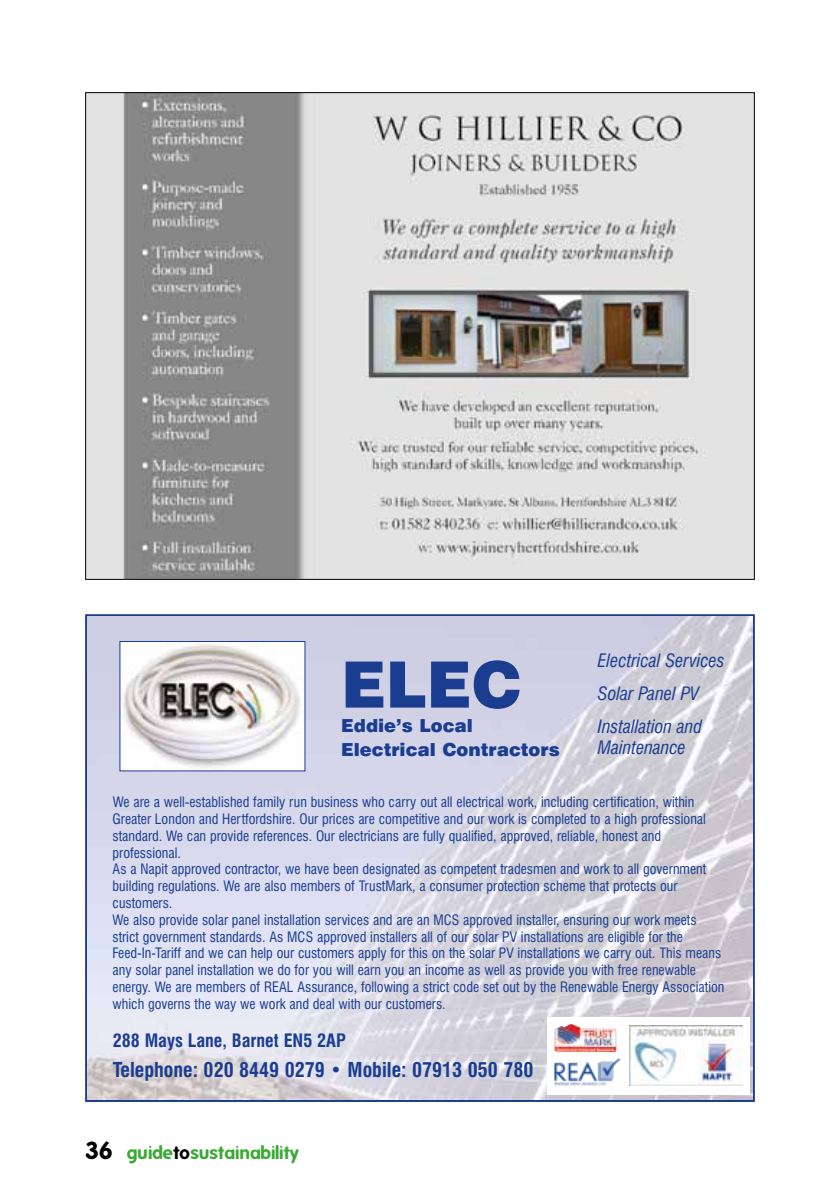
<style>
.page{position:relative;width:840px;height:1191px;background:#fff}
.page>*{position:absolute;margin:0;border:0;box-sizing:border-box;transform-origin:0 0}
.t1{font:900 64px "Swiss 721 BT";color:#1a3d90}
.t2{font:700 condensed 20px "Swiss 721 BT";color:#1a3d90}
.t3{font:italic condensed 18px/33px "Swiss 721 BT";color:#1a3d90}
.t4{font:900 18px/24px "Swiss 721 BT";color:#1a3d90}
.t5{font:700 condensed 18px "Swiss 721 BT";color:#1a3d90}
.t6{font:700 18px "Folks";color:#3aaa35}
.t7{font:condensed 14px/16.8px "Swiss 721 BT";color:#1a3d90}
.s1{font-size:24px;color:#000}
.s2{color:#000}
</style>
<div class="page">
<img style="left:87px;top:616px;width:665px;height:483px">
<img style="left:121px;top:643px;width:182px;height:126px">
<div style="left:547px;top:1017px;width:202px;height:77px;background:#fff"></div>
<img style="left:629px;top:1025px;width:113px;height:61px">
<img style="left:554px;top:1058px;width:66px;height:28px">
<img style="left:554px;top:1023px;width:62px;height:29px">
<img style="left:87px;top:94px;width:665px;height:484px">
<h1 class="t1" style="left:341px;top:646px;width:181px">ELEC</h1>
<p class="t4" style="left:341px;top:713px;width:220px">Eddie’s Local<br>Electrical Contractors</p>
<p class="t3" style="left:597px;top:643px;width:128px">Electrical Services<br>Solar Panel PV<br>Installation and</p>
<p class="t3" style="left:597px;top:731px;width:89px">Maintenance</p>
<p class="t7" style="left:112px;top:793px;width:613px">We are a well-established family run business who carry out all electrical work, including certification, within Greater London and Hertfordshire. Our prices are competitive and our work is completed to a high professional standard. We can provide references. Our electricians are fully qualified, approved, reliable, honest and professional.<br>As a Napit approved contractor, we have been designated as competent tradesmen and work to all government building regulations. We are also members of TrustMark, a consumer protection scheme that protects our customers.<br>We also provide solar panel installation services and are an MCS approved installer, ensuring our work meets strict government standards. As MCS approved installers all of our solar PV installations are eligible for the Feed-In-Tariff and we can help our customers apply for this on the solar PV installations we carry out. This means any solar panel installation we do for you will earn you an income as well as provide you with free renewable energy. We are members of REAL Assurance, following a strict code set out by the Renewable Energy Association which governs the way we work and deal with our customers.</p>
<p class="t5" style="left:113px;top:1029px;width:235px">288 Mays Lane, Barnet EN5 2AP</p>
<h2 class="t2" style="left:113px;top:1058px;width:422px">Telephone: 020 8449 0279 • Mobile: 07913 050 780</h2>
<p class="t6" style="left:85px;top:1142px;width:215px"><span class="s1">36</span> guide<span class="s2">to</span>sustainability</p>
</div>
